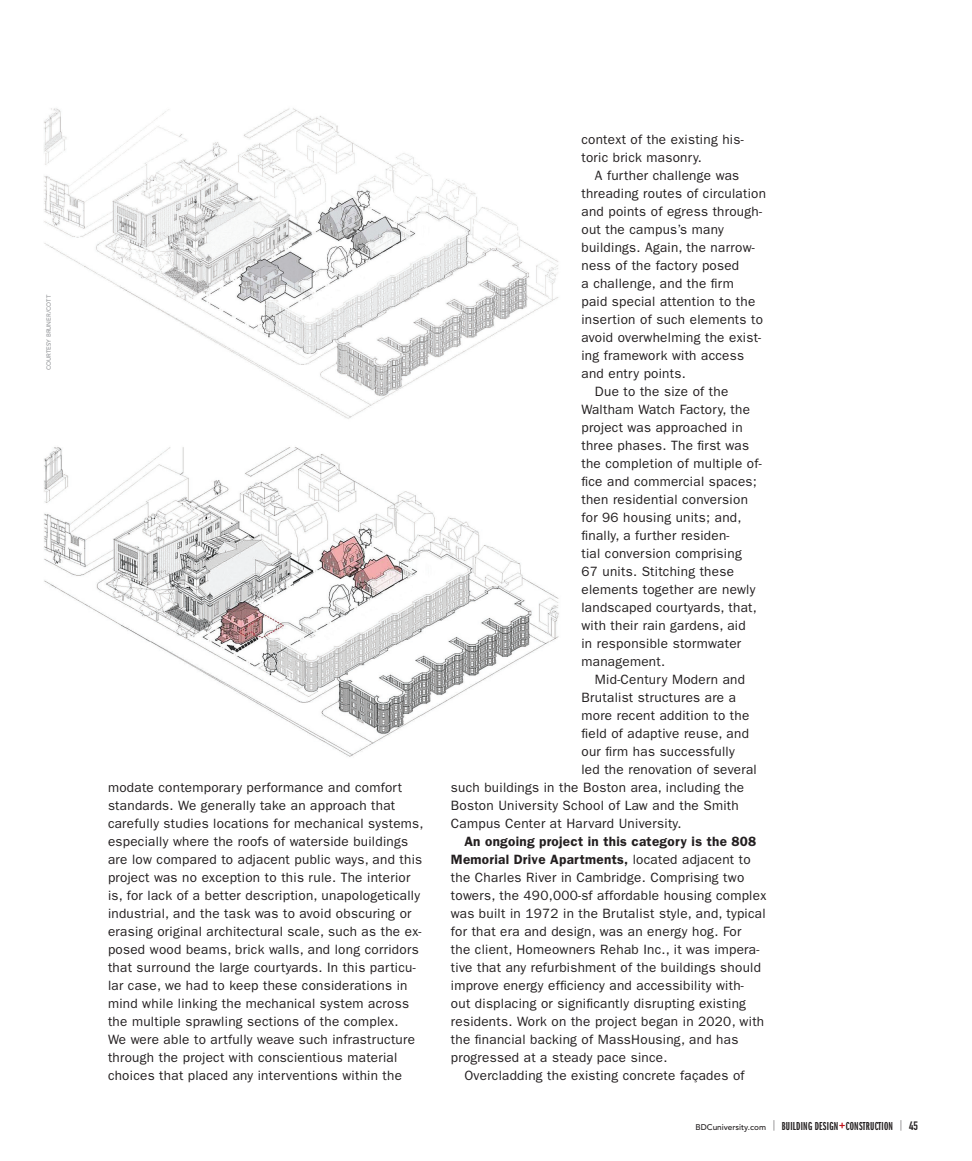
<style>
.page{position:relative;width:972px;height:1161px;background:#fff}
.page>*{position:absolute;margin:0;border:0;box-sizing:border-box;transform-origin:0 0}
.Body_Copy{font:13.5px/18px "ITC Franklin Gothic Std";letter-spacing:.02em;color:#231f20}
.t1{font:12px "ITC Franklin Gothic Std Dm X Cp";letter-spacing:.02em;color:#231f20}
.Photo_Credit{font:500 6px "Avenir LT Std";color:#939598}
.s1{font-weight:600}
.s2{font-family:"Avenir LT Std";font-weight:500;font-size:8.25px}
.s3{font-family:"ITC Franklin Gothic Std Bk X Cp";font-size:10.5px}
.s4{font-family:"ITC Franklin Gothic Std";font-weight:500;font-stretch:condensed;font-size:13.5px;color:#c01119}
.s5{font-family:"DIN Condensed";font-weight:700}
</style>
<div class="page">
<img style="left:44px;top:447px;width:515px;height:310px">
<img style="left:44px;top:108px;width:515px;height:311px">
<p class="Photo_Credit" style="left:45px;top:370px;width:76px;rotate:-90deg">COURTESY BRUNER/COTT</p>
<p class="Body_Copy" style="left:108px;top:779px;width:317px">modate contemporary performance and comfort standards. We generally take an approach that carefully studies locations for mechanical systems, especially where the roofs of waterside buildings are low compared to adjacent public ways, and this project was no exception to this rule. The interior is, for lack of a better description, unapologetically industrial, and the task was to avoid obscuring or erasing original architectural scale, such as the ex&shy;posed wood beams, brick walls, and long corridors that surround the large courtyards. In this particu&shy;lar case, we had to keep these considerations in mind while linking the mechanical system across the multiple sprawling sections of the complex.<br>We were able to artfully weave such infrastructure through the project with conscientious material choices that placed any interventions within the</p>
<p class="Body_Copy" style="left:581px;top:131px;width:164px">context of the existing his&shy;toric brick masonry.</p>
<p class="Body_Copy" style="left:581px;top:167px;width:186px;text-indent:14px">A further challenge was threading routes of circulation and points of egress through&shy;out the campus’s many buildings. Again, the narrow&shy;ness of the factory posed<br>a challenge, and the firm<br>paid special attention to the insertion of such elements to avoid overwhelming the exist&shy;ing framework with access and entry points.</p>
<p class="Body_Copy" style="left:581px;top:383px;width:182px;text-indent:14px">Due to the size of the<br>Waltham Watch Factory, the project was approached in three phases. The first was the completion of multiple of&shy;fice and commercial spaces; then residential conversion for 96 housing units; and, finally, a further residen-<br>tial conversion comprising<br>67 units. Stitching these elements together are newly landscaped courtyards, that, with their rain gardens, aid<br>in responsible stormwater management.</p>
<p class="Body_Copy" style="left:595px;top:671px;width:152px">Mid-Century Modern and</p>
<p class="Body_Copy" style="left:581px;top:689px;width:156px">Brutalist structures are a</p>
<p class="Body_Copy" style="left:581px;top:707px;width:169px">more recent addition to the</p>
<p class="Body_Copy" style="left:581px;top:725px;width:169px">field of adaptive reuse, and</p>
<p class="Body_Copy" style="left:581px;top:743px;width:155px">our firm has successfully</p>
<p class="Body_Copy" style="left:581px;top:761px;width:177px">led the renovation of several</p>
<p class="Body_Copy" style="left:451px;top:779px;width:295px">such buildings in the Boston area, including the</p>
<p class="Body_Copy" style="left:451px;top:797px;width:289px">Boston University School of Law and the Smith</p>
<p class="Body_Copy" style="left:451px;top:815px;width:232px">Campus Center at Harvard University.</p>
<p class="Body_Copy" style="left:451px;top:833px;width:317px;text-indent:14px"><span class="s1">An ongoing project in this category is the 808<br>Memorial Drive Apartments,</span> located adjacent to the Charles River in Cambridge. Comprising two towers, the 490,000-sf affordable housing complex was built in 1972 in the Brutalist style, and, typical for that era and design, was an energy hog. For<br>the client, Homeowners Rehab Inc., it was impera&shy;tive that any refurbishment of the buildings should improve energy efficiency and accessibility with&shy;out displacing or significantly disrupting existing residents. Work on the project began in 2020, with the financial backing of MassHousing, and has progressed at a steady pace since.</p>
<p class="Body_Copy" style="left:464px;top:1067px;width:282px">Overcladding the existing concrete façades of</p>
<p class="t1" style="left:696px;top:1119px;width:224px"><span class="s2">BDCuniversity.com</span> <span class="s3">|</span> BUILDING DESIGN<span class="s4">+</span>CONSTRUCTION <span class="s3">|</span> <span class="s5">45</span></p>
</div>
